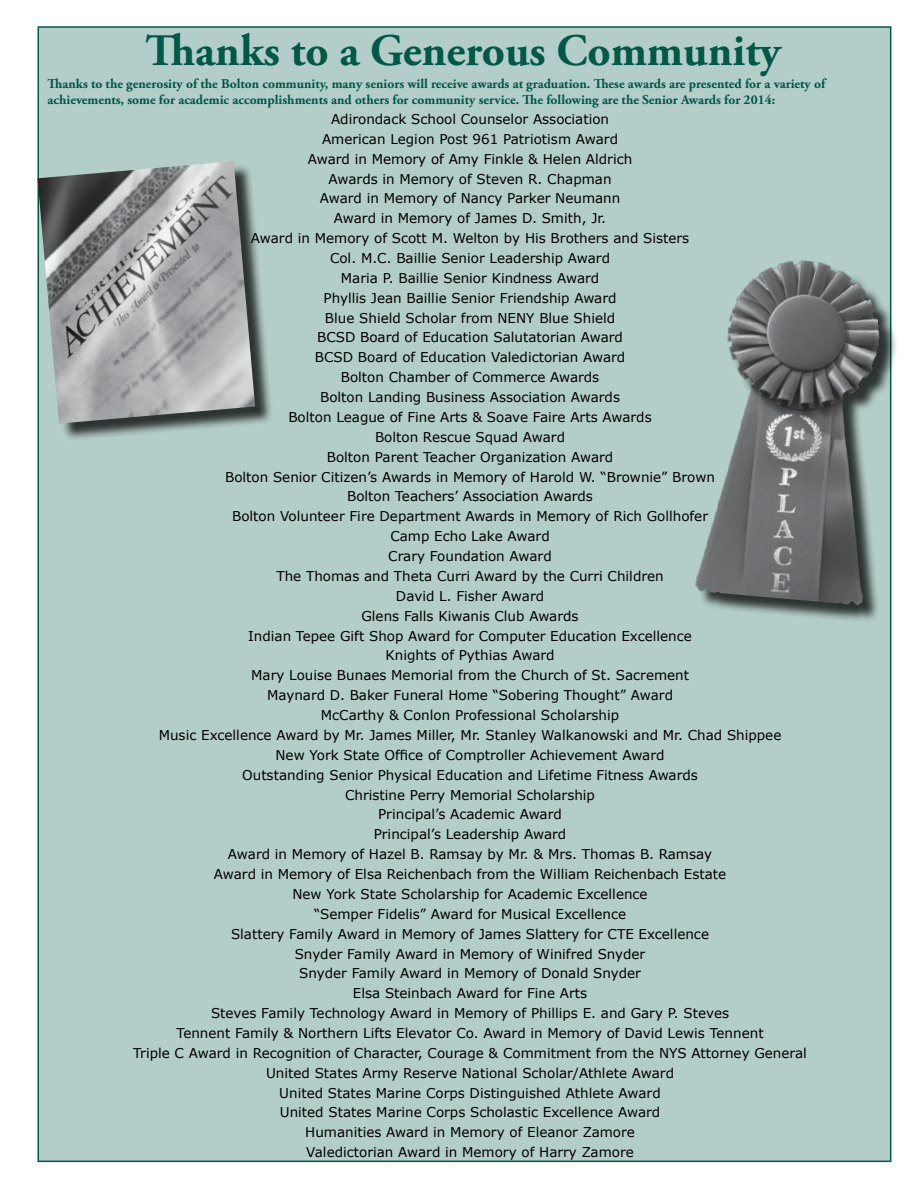
<style>
.page{position:relative;width:918px;height:1188px;background:#fff}
.page>*{position:absolute;margin:0;border:0;box-sizing:border-box;transform-origin:0 0}
.t1{font:700 45px "Adobe Garamond Pro";color:#005847}
.t2{font:13.5px/19.8px "Verdana";color:#000;text-align:center}
.t3{font:700 13.5px/16.2px "Adobe Garamond Pro";color:#005847}
</style>
<div class="page">
<div style="left:38px;top:26px;width:853px;height:1136px;background:#b3cdc8;border:2px solid #005847"></div>
<div style="left:40px;top:164px;width:234px;height:278px;background:#000;opacity:.75"></div>
<img style="left:38px;top:161px;width:217px;height:263px">
<div style="left:698px;top:263px;width:200px;height:360px;background:#000;opacity:.75"></div>
<img style="left:695px;top:254px;width:196px;height:351px">
<h1 class="t1" style="left:146px;top:24px;width:637px">Thanks to a Generous Community</h1>
<p class="t3" style="left:48px;top:76px;width:779px">Thanks to the generosity of the Bolton community, many seniors will receive awards at graduation. These awards are presented for a variety of achievements, some for academic accomplishments and others for community service. The following are the Senior Awards for 2014:</p>
<p class="t2" style="left:133px;top:109px;width:675px">Adirondack School Counselor Association<br>American Legion Post 961 Patriotism Award<br>Award in Memory of Amy Finkle &amp; Helen Aldrich<br>Awards in Memory of Steven R. Chapman<br>Award in Memory of Nancy Parker Neumann<br>Award in Memory of James D. Smith, Jr.<br>Award in Memory of Scott M. Welton by His Brothers and Sisters<br>Col. M.C. Baillie Senior Leadership Award<br>Maria P. Baillie Senior Kindness Award<br>Phyllis Jean Baillie Senior Friendship Award<br>Blue Shield Scholar from NENY Blue Shield<br>BCSD Board of Education Salutatorian Award<br>BCSD Board of Education Valedictorian Award<br>Bolton Chamber of Commerce Awards<br>Bolton Landing Business Association Awards<br>Bolton League of Fine Arts &amp; Soave Faire Arts Awards<br>Bolton Rescue Squad Award<br>Bolton Parent Teacher Organization Award<br>Bolton Senior Citizen’s Awards in Memory of Harold W. “Brownie” Brown<br>Bolton Teachers’ Association Awards<br>Bolton Volunteer Fire Department Awards in Memory of Rich Gollhofer<br>Camp Echo Lake Award<br>Crary Foundation Award<br>The Thomas and Theta Curri Award by the Curri Children<br>David L. Fisher Award<br>Glens Falls Kiwanis Club Awards<br>Indian Tepee Gift Shop Award for Computer Education Excellence<br>Knights of Pythias Award<br>Mary Louise Bunaes Memorial from the Church of St. Sacrement<br>Maynard D. Baker Funeral Home “Sobering Thought” Award<br>McCarthy &amp; Conlon Professional Scholarship<br>Music Excellence Award by Mr. James Miller, Mr. Stanley Walkanowski and Mr. Chad Shippee<br>New York State Office of Comptroller Achievement Award<br>Outstanding Senior Physical Education and Lifetime Fitness Awards<br>Christine Perry Memorial Scholarship<br>Principal’s Academic Award<br>Principal’s Leadership Award<br>Award in Memory of Hazel B. Ramsay by Mr. &amp; Mrs. Thomas B. Ramsay<br>Award in Memory of Elsa Reichenbach from the William Reichenbach Estate<br>New York State Scholarship for Academic Excellence<br>“Semper Fidelis” Award for Musical Excellence<br>Slattery Family Award in Memory of James Slattery for CTE Excellence<br>Snyder Family Award in Memory of Winifred Snyder<br>Snyder Family Award in Memory of Donald Snyder<br>Elsa Steinbach Award for Fine Arts<br>Steves Family Technology Award in Memory of Phillips E. and Gary P. Steves<br>Tennent Family &amp; Northern Lifts Elevator Co. Award in Memory of David Lewis Tennent<br>Triple C Award in Recognition of Character, Courage &amp; Commitment from the NYS Attorney General United States Army Reserve National Scholar/Athlete Award<br>United States Marine Corps Distinguished Athlete Award<br>United States Marine Corps Scholastic Excellence Award<br>Humanities Award in Memory of Eleanor Zamore<br>Valedictorian Award in Memory of Harry Zamore</p>
</div>
